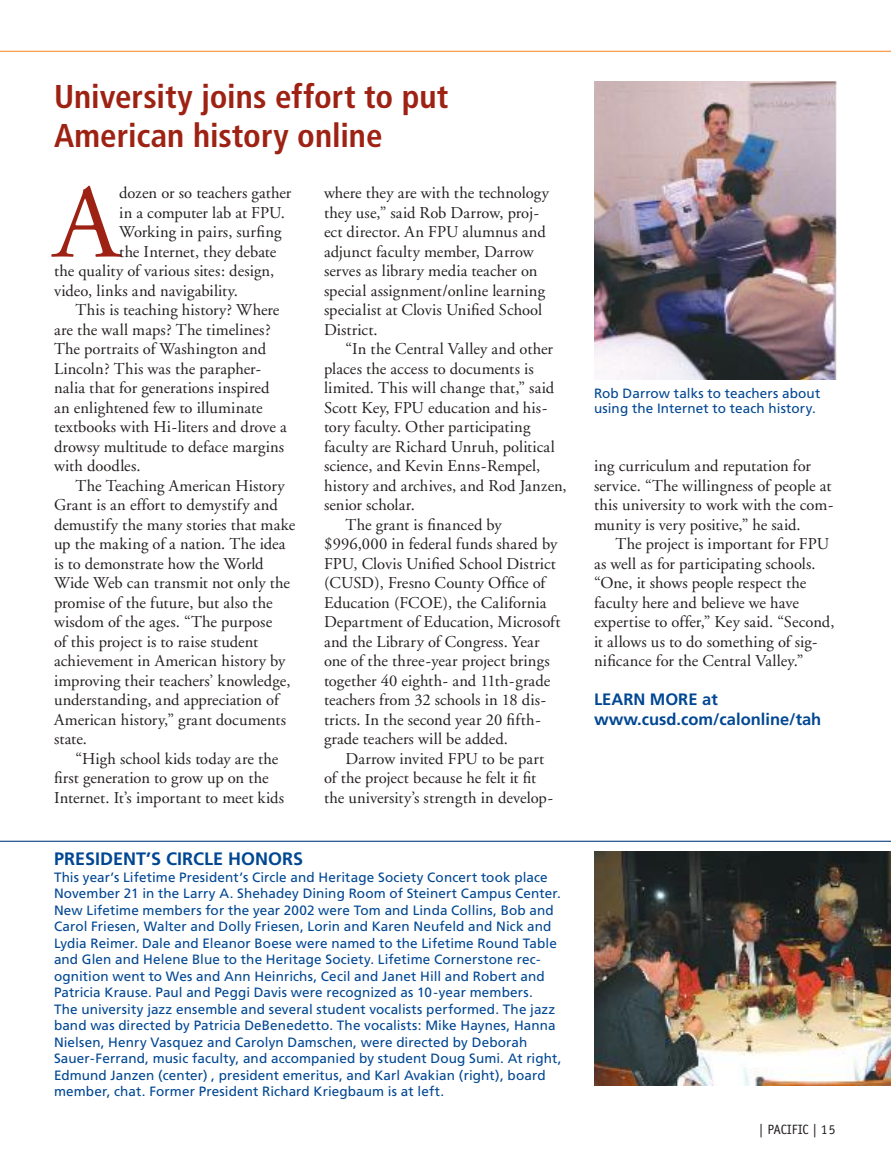
<style>
.page{position:relative;width:891px;height:1161px;background:#fff}
.page>*{position:absolute;margin:0;border:0;box-sizing:border-box;transform-origin:0 0}
.t1{font:104.7px "Adobe Garamond";color:#9e2214}
.t2{font:700 condensed 33px/39px "Frutiger";color:#9e2214}
.t3{font:700 18px "Frutiger";color:#004793}
.t4{font:16.5px/19.5px "Adobe Garamond";letter-spacing:.005em;color:#241f1f}
.t5{font:700 16.5px/19.5px "Frutiger";color:#004793}
.t6{font:13.5px/16.5px "Frutiger";letter-spacing:.01em;color:#004793}
.t7{font:13.5px "Officina Sans";color:#241f1f}
</style>
<div class="page">
<hr style="left:0;top:51px;width:891px;height:1px;background:#f8821e">
<img style="left:594px;top:851px;width:297px;height:235px">
<img style="left:594px;top:81px;width:243px;height:299px">
<hr style="left:0;top:841px;width:891px;height:1px;background:#0f3e82">
<h2 class="t2" style="left:54px;top:77px;width:396px">University joins effort to put<br>American history online</h2>
<h1 class="t1" style="left:54px;top:167px;width:67px">A</h1>
<p class="t4" style="left:119px;top:183px;width:174px">dozen or so teachers gather</p>
<p class="t4" style="left:119px;top:203px;width:167px">in a computer lab at FPU.</p>
<p class="t4" style="left:119px;top:222px;width:164px">Working in pairs, surfing</p>
<p class="t4" style="left:119px;top:242px;width:159px">the Internet, they debate</p>
<p class="t4" style="left:54px;top:261px;width:222px">the quality of various sites: design,</p>
<p class="t4" style="left:54px;top:281px;width:186px">video, links and navigability.</p>
<p class="t4" style="left:76px;top:300px;width:205px">This is teaching history? Where</p>
<p class="t4" style="left:54px;top:320px;width:218px">are the wall maps? The timelines?</p>
<p class="t4" style="left:54px;top:339px;width:214px">The portraits of Washington and</p>
<p class="t4" style="left:54px;top:359px;width:209px">Lincoln? This was the parapher-</p>
<p class="t4" style="left:54px;top:378px;width:217px">nalia that for generations inspired</p>
<p class="t4" style="left:54px;top:398px;width:210px">an enlightened few to illuminate</p>
<p class="t4" style="left:54px;top:417px;width:234px">textbooks with Hi-liters and drove a</p>
<p class="t4" style="left:54px;top:437px;width:232px">drowsy multitude to deface margins</p>
<p class="t4" style="left:54px;top:456px;width:88px">with doodles.</p>
<p class="t4" style="left:76px;top:476px;width:211px">The Teaching American History</p>
<p class="t4" style="left:54px;top:495px;width:225px">Grant is an effort to demystify and</p>
<p class="t4" style="left:54px;top:515px;width:243px">demustify the many stories that make</p>
<p class="t4" style="left:54px;top:534px;width:233px">up the making of a nation. The idea</p>
<p class="t4" style="left:54px;top:554px;width:211px">is to demonstrate how the World</p>
<p class="t4" style="left:54px;top:573px;width:237px">Wide Web can transmit not only the</p>
<p class="t4" style="left:54px;top:593px;width:220px">promise of the future, but also the</p>
<p class="t4" style="left:54px;top:612px;width:220px">wisdom of the ages. “The purpose</p>
<p class="t4" style="left:54px;top:632px;width:206px">of this project is to raise student</p>
<p class="t4" style="left:54px;top:651px;width:233px">achievement in American history by</p>
<p class="t4" style="left:54px;top:671px;width:238px">improving their teachers’ knowledge,</p>
<p class="t4" style="left:54px;top:690px;width:226px">understanding, and appreciation of</p>
<p class="t4" style="left:54px;top:710px;width:234px">American history,” grant documents</p>
<p class="t4" style="left:54px;top:729px;width:35px">state.</p>
<p class="t4" style="left:76px;top:749px;width:204px">“High school kids today are the</p>
<p class="t4" style="left:54px;top:768px;width:216px">first generation to grow up on the</p>
<p class="t4" style="left:54px;top:788px;width:232px">Internet. It’s important to meet kids</p>
<p class="t4" style="left:324px;top:183px;width:226px">where they are with the technology they use,” said Rob Darrow, proj&shy;ect director. An FPU alumnus and adjunct faculty member, Darrow serves as library media teacher on special assignment/online learning specialist at Clovis Unified School<br>District.</p>
<p class="t4" style="left:346px;top:339px;width:209px">“In the Central Valley and other</p>
<p class="t4" style="left:324px;top:359px;width:211px">places the access to documents is</p>
<p class="t4" style="left:324px;top:378px;width:232px">limited. This will change that,” said</p>
<p class="t4" style="left:324px;top:398px;width:225px">Scott Key, FPU education and his-</p>
<p class="t4" style="left:324px;top:417px;width:208px">tory faculty. Other participating</p>
<p class="t4" style="left:324px;top:437px;width:232px">faculty are Richard Unruh, political</p>
<p class="t4" style="left:324px;top:456px;width:218px">science, and Kevin Enns-Rempel,</p>
<p class="t4" style="left:324px;top:476px;width:244px">history and archives, and Rod Janzen,</p>
<p class="t4" style="left:324px;top:495px;width:92px">senior scholar.</p>
<p class="t4" style="left:346px;top:515px;width:158px">The grant is financed by</p>
<p class="t4" style="left:324px;top:534px;width:235px">$996,000 in federal funds shared by</p>
<p class="t4" style="left:324px;top:554px;width:233px">FPU, Clovis Unified School District</p>
<p class="t4" style="left:324px;top:573px;width:223px">(CUSD), Fresno County Office of</p>
<p class="t4" style="left:324px;top:593px;width:224px">Education (FCOE), the California</p>
<p class="t4" style="left:324px;top:612px;width:238px">Department of Education, Microsoft</p>
<p class="t4" style="left:324px;top:632px;width:217px">and the Library of Congress. Year</p>
<p class="t4" style="left:324px;top:651px;width:227px">one of the three-year project brings</p>
<p class="t4" style="left:324px;top:671px;width:228px">together 40 eighth- and 11th-grade</p>
<p class="t4" style="left:324px;top:690px;width:224px">teachers from 32 schools in 18 dis-</p>
<p class="t4" style="left:324px;top:710px;width:218px">tricts. In the second year 20 fifth-</p>
<p class="t4" style="left:324px;top:729px;width:186px">grade teachers will be added.</p>
<p class="t4" style="left:346px;top:749px;width:200px">Darrow invited FPU to be part</p>
<p class="t4" style="left:324px;top:768px;width:214px">of the project because he felt it fit</p>
<p class="t4" style="left:324px;top:788px;width:231px">the university’s strength in develop-</p>
<p class="t3" style="left:54px;top:848px;width:251px">PRESIDENT’S CIRCLE HONORS</p>
<p class="t6" style="left:54px;top:869px;width:509px">This year’s Lifetime President’s Circle and Heritage Society Concert took place November 21 in the Larry A. Shehadey Dining Room of Steinert Campus Center.<br>New Lifetime members for the year 2002 were Tom and Linda Collins, Bob and Carol Friesen, Walter and Dolly Friesen, Lorin and Karen Neufeld and Nick and Lydia Reimer. Dale and Eleanor Boese were named to the Lifetime Round Table and Glen and Helene Blue to the Heritage Society. Lifetime Cornerstone rec&shy;ognition went to Wes and Ann Heinrichs, Cecil and Janet Hill and Robert and Patricia Krause. Paul and Peggi Davis were recognized as 10-year members.<br>The university jazz ensemble and several student vocalists performed. The jazz band was directed by Patricia DeBenedetto. The vocalists: Mike Haynes, Hanna Nielsen, Henry Vasquez and Carolyn Damschen, were directed by Deborah Sauer-Ferrand, music faculty, and accompanied by student Doug Sumi. At right, Edmund Janzen (center) , president emeritus, and Karl Avakian (right), board member, chat. Former President Richard Kriegbaum is at left.</p>
<p class="t6" style="left:594px;top:385px;width:228px;line-height:15px">Rob Darrow talks to teachers about using the Internet to teach history.</p>
<p class="t4" style="left:594px;top:456px;width:241px">ing curriculum and reputation for service. “The willingness of people at this university to work with the com&shy;munity is very positive,” he said.</p>
<p class="t4" style="left:594px;top:534px;width:242px;text-indent:22px">The project is important for FPU as well as for participating schools. “One, it shows people respect the faculty here and believe we have expertise to offer,” Key said. “Second, it allows us to do something of sig&shy;nificance for the Central Valley.”</p>
<p class="t5" style="left:594px;top:689px;width:229px">LEARN MORE at www.cusd.com/calonline/tah</p>
<p class="t7" style="left:759px;top:1122px;width:78px">| PACIFIC | 15</p>
</div>
